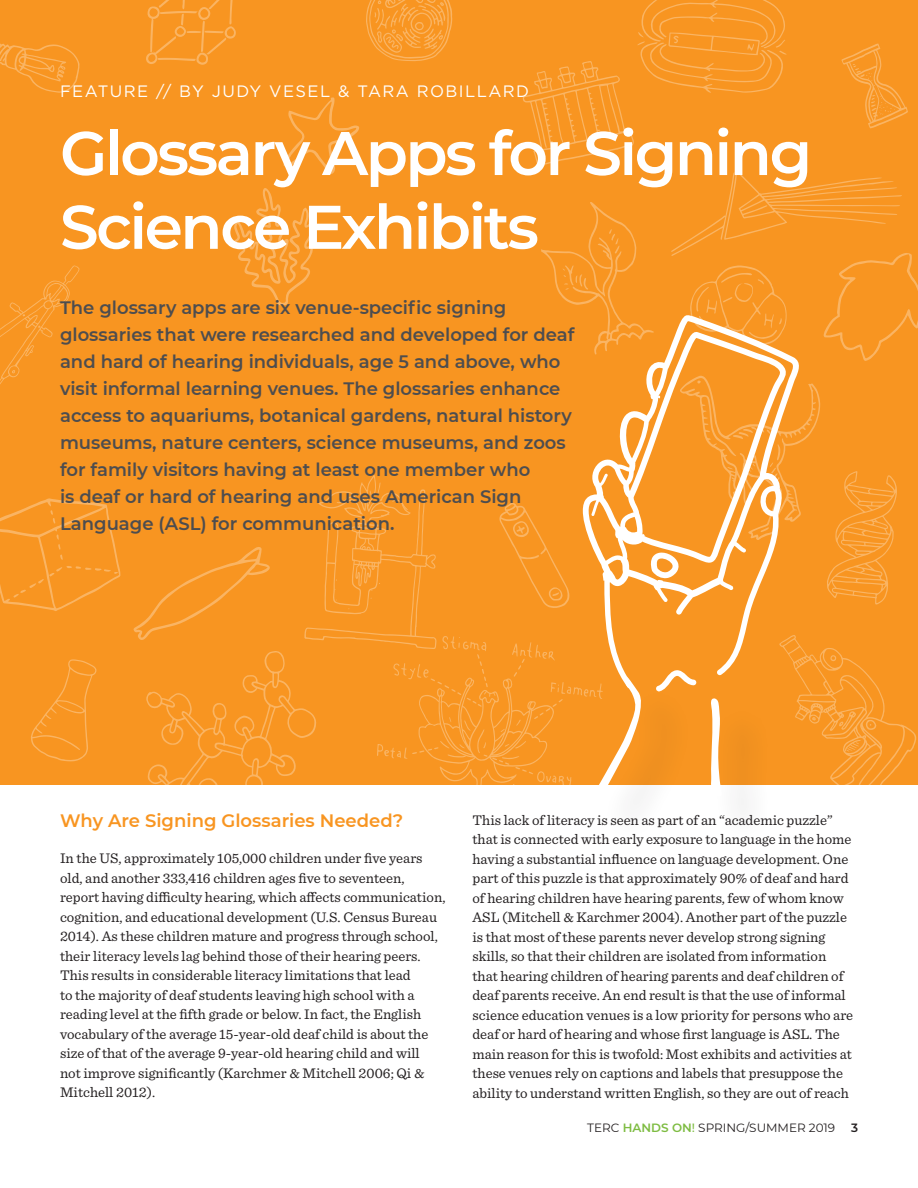
<style>
.page{position:relative;width:918px;height:1188px;background:#fff}
.page>*{position:absolute;margin:0;border:0;box-sizing:border-box;transform-origin:0 0}
.t1{font:600 61.5px/73.8px "Montserrat";letter-spacing:-.04em;color:#fff}
.t2{font:600 18px/27px "Montserrat";color:#4d4d4f}
.t3{font:600 18px "Montserrat";color:#f89521}
.t4{font:16.5px "Gotham";letter-spacing:.085em;color:#fff}
.t5{font:14.7px/19.5px "Sentinel";color:#231f20}
.t6{font:12px "Montserrat";color:#231f20}
.t7{font:600 12px "Montserrat";color:#231f20}
.s1{font-weight:600;color:#7ebc42}
.s2{font-weight:500;color:#7ebc42}
</style>
<div class="page">
<div style="left:0;top:0;width:918px;height:785px;background:#f89521"></div>
<svg style="left:366px;top:0;width:86px;height:61px"></svg>
<svg style="left:803px;top:383px;width:17px;height:58px"></svg>
<svg style="left:827px;top:471px;width:70px;height:134px"></svg>
<svg style="left:146px;top:0;width:90px;height:65px"></svg>
<svg style="left:541px;top:202px;width:96px;height:113px"></svg>
<svg style="left:523px;top:0;width:264px;height:165px"></svg>
<svg style="left:31px;top:659px;width:66px;height:102px"></svg>
<svg style="left:0;top:43px;width:80px;height:50px"></svg>
<svg style="left:841px;top:43px;width:67px;height:85px"></svg>
<svg style="left:795px;top:648px;width:121px;height:137px"></svg>
<svg style="left:0;top:265px;width:80px;height:119px"></svg>
<svg style="left:0;top:498px;width:120px;height:113px"></svg>
<svg style="left:233px;top:188px;width:80px;height:117px"></svg>
<svg style="left:671px;top:171px;width:247px;height:190px"></svg>
<svg style="left:283px;top:97px;width:76px;height:77px"></svg>
<svg style="left:592px;top:315px;width:211px;height:374px"></svg>
<svg style="left:650px;top:552px;width:30px;height:27px"></svg>
<svg style="left:656px;top:670px;width:40px;height:19px"></svg>
<div style="left:714px;top:704px;width:58px;height:143px;background:#231f20;opacity:.17"></div>
<svg style="left:711px;top:698px;width:11px;height:99px"></svg>
<div style="left:602px;top:685px;width:90px;height:158px;background:#231f20;opacity:.17"></div>
<svg style="left:133px;top:475px;width:510px;height:319px"></svg>
<p class="t4" style="left:60px;top:81px;width:471px">FEATURE // BY JUDY VESEL &amp; TARA ROBILLARD</p>
<h1 class="t1" style="left:60px;top:114px;width:754px">Glossary Apps for Signing<br>Science Exhibits</h1>
<p class="t2" style="left:60px;top:294px;width:516px">The glossary apps are six venue-specific signing glossaries that were researched and developed for deaf and hard of hearing individuals, age 5 and above, who visit informal learning venues. The glossaries enhance access to aquariums, botanical gardens, natural history museums, nature centers, science museums, and zoos for family visitors having at least one member who<br>is deaf or hard of hearing and uses American Sign Language (ASL) for communication.</p>
<p class="t3" style="left:60px;top:808px;width:345px">Why Are Signing Glossaries Needed?</p>
<p class="t5" style="left:60px;top:848px;width:387px">In the US, approximately 105,000 children under five years old, and another 333,416 children ages five to seventeen, report having difficulty hearing, which affects communication, cognition, and educational development (U.S. Census Bureau 2014). As these children mature and progress through school, their literacy levels lag behind those of their hearing peers.<br>This results in considerable literacy limitations that lead<br>to the majority of deaf students leaving high school with a reading level at the fifth grade or below. In fact, the English vocabulary of the average 15-year-old deaf child is about the size of that of the average 9-year-old hearing child and will<br>not improve significantly (Karchmer &amp; Mitchell 2006; Qi &amp; Mitchell 2012).</p>
<p class="t5" style="left:472px;top:809px;width:382px">This lack of literacy is seen as part of an “academic puzzle” that is connected with early exposure to language in the home having a substantial influence on language development. One part of this puzzle is that approximately 90% of deaf and hard of hearing children have hearing parents, few of whom know ASL (Mitchell &amp; Karchmer 2004). Another part of the puzzle is that most of these parents never develop strong signing skills, so that their children are isolated from information that hearing children of hearing parents and deaf children of deaf parents receive. An end result is that the use of informal science education venues is a low priority for persons who are deaf or hard of hearing and whose first language is ASL. The main reason for this is twofold: Most exhibits and activities at these venues rely on captions and labels that presuppose the ability to understand written English, so they are out of reach</p>
<p class="t6" style="left:587px;top:1120px;width:249px">TERC <span class="s1">HANDS ON</span><span class="s2">!</span> SPRING/SUMMER 2019</p>
<p class="t7" style="left:851px;top:1119px;width:8px">3</p>
</div>
